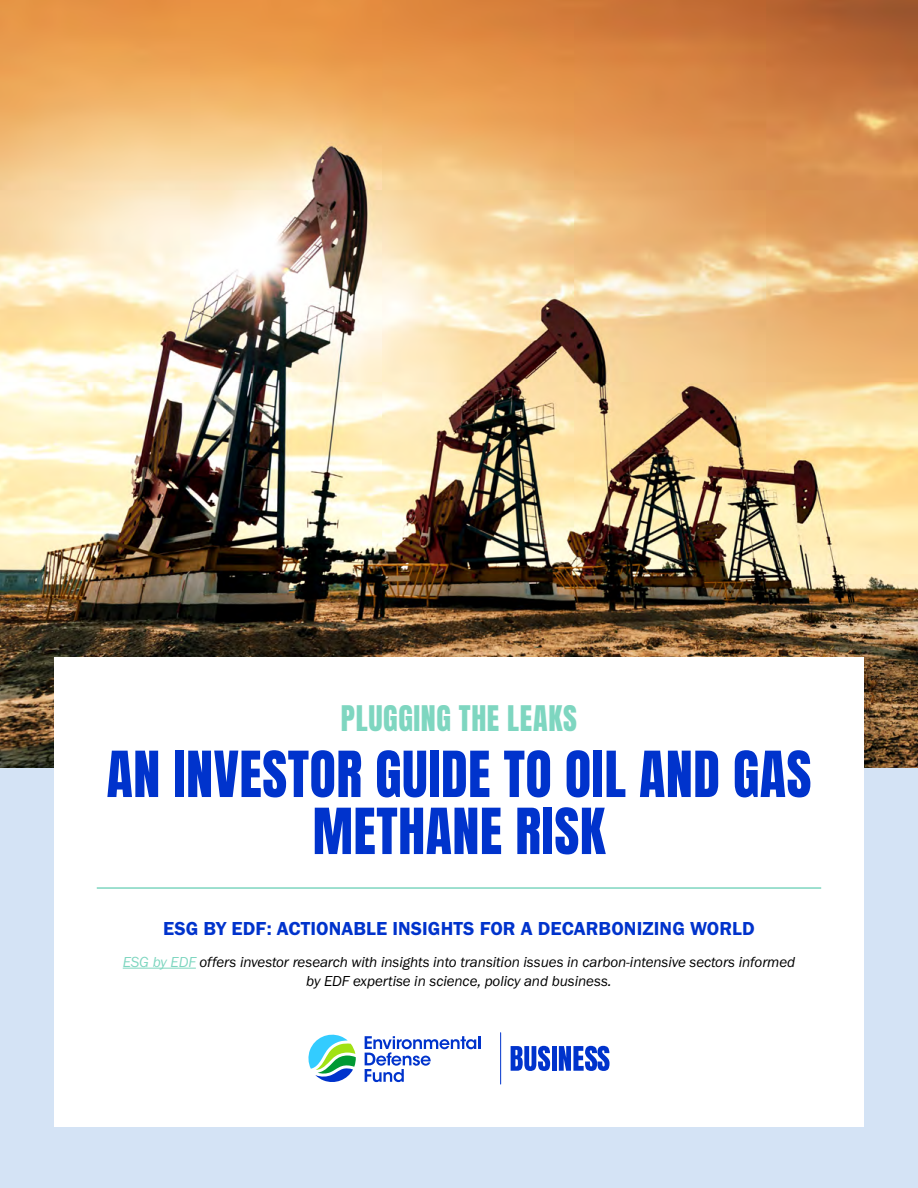
<style>
.page{position:relative;width:918px;height:1188px;background:#fff}
.page>*{position:absolute;margin:0;border:0;box-sizing:border-box;transform-origin:0 0}
.t1{font:54px/57px "Anton";letter-spacing:.01em;color:#03c;text-align:center}
.t2{font:30px "Anton";letter-spacing:.02em;color:#7ed6c0}
.t3{font:19.5px "Franklin Gothic URW Dem";letter-spacing:.005em;color:#03c}
.t4{font:15px/19.5px "Franklin Gothic URW Boo Ita";letter-spacing:-.005em;color:#000;text-align:center}
.s1{color:#7ed6c0}
</style>
<div class="page">
<img style="left:0;top:0;width:918px;height:768px">
<div style="left:0;top:768px;width:918px;height:420px;background:#d4e3f5"></div>
<div style="left:54px;top:658px;width:810px;height:469px;background:#fff"></div>
<svg style="left:308px;top:1034px;width:48px;height:48px"></svg>
<svg style="left:365px;top:1036px;width:115px;height:46px"></svg>
<hr style="left:500px;top:1033px;width:1px;height:51px;background:#03c">
<svg style="left:511px;top:1046px;width:39px;height:25px"></svg>
<div style="left:552px;top:1046px;width:5px;height:25px;background:#03c"></div>
<svg style="left:559px;top:1046px;width:51px;height:25px"></svg>
<hr style="left:123px;top:968px;width:73px;height:1px;background:#7ed6c0">
<hr style="left:97px;top:887px;width:724px;height:2px;background:#7ed6c0">
<h2 class="t2" style="left:341px;top:703px;width:238px">PLUGGING THE LEAKS</h2>
<h1 class="t1" style="left:107px;top:750px;width:706px">AN INVESTOR GUIDE TO OIL AND GAS<br>METHANE RISK</h1>
<h3 class="t3" style="left:163px;top:917px;width:593px">ESG BY EDF: ACTIONABLE INSIGHTS FOR A DECARBONIZING WORLD</h3>
<p class="t4" style="left:123px;top:952px;width:674px"><span class="s1">ESG by EDF</span> offers investor research with insights into transition issues in carbon-intensive sectors informed by EDF expertise in science, policy and business.</p>
</div>
